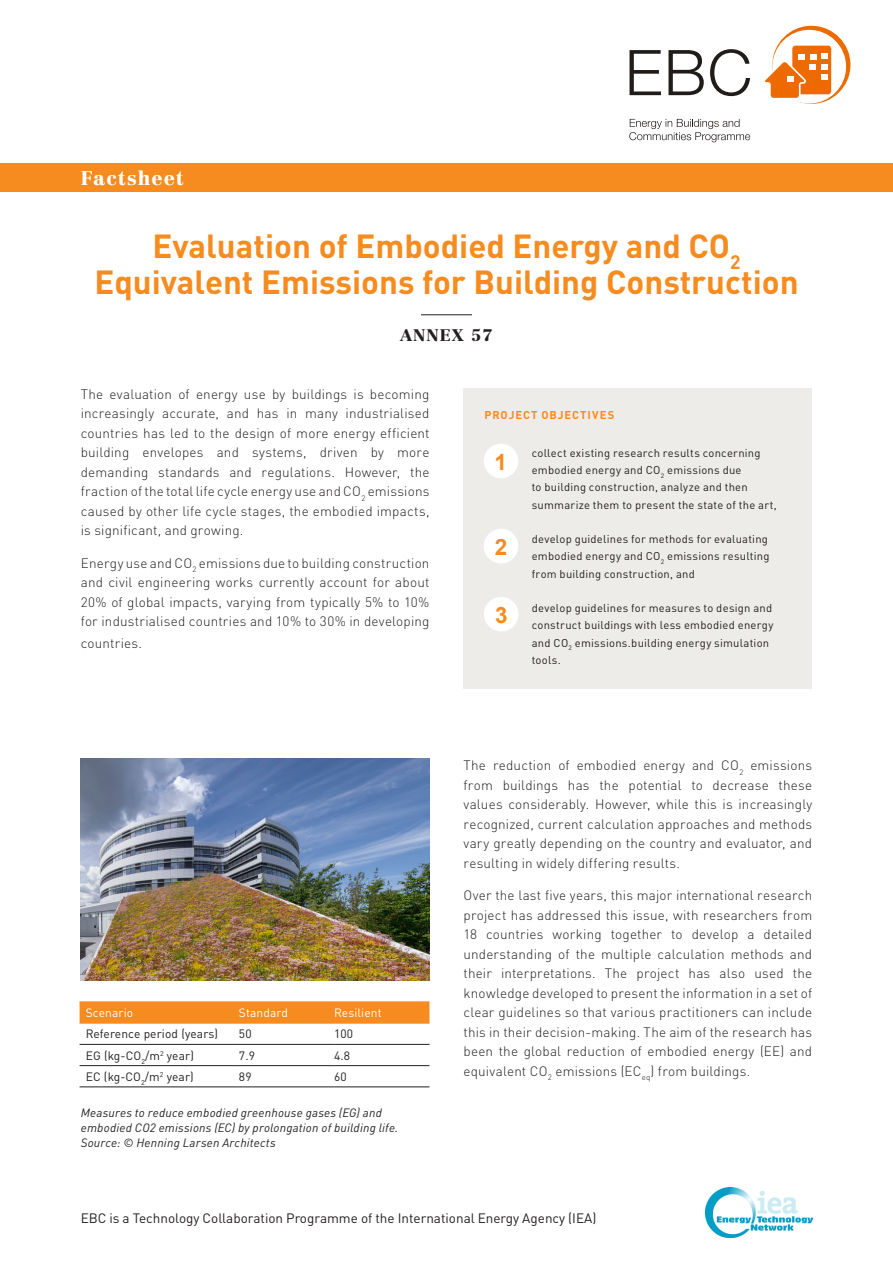
<style>
.page{position:relative;width:893px;height:1263px;background:#fff}
.page>*{position:absolute;margin:0;border:0;box-sizing:border-box;transform-origin:0 0}
.EBC_Title{font:700 33px/36px "DIN Pro";color:#f68b1f;text-align:center}
.Subtitle_small_2{font:700 22.5px "Arial";color:#f68b1f}
.t1{font:900 19.5px "Centennial LT Std";letter-spacing:.05em;color:#fff}
.EBC_Annex_No{font:900 16.5px "Centennial LT Std";letter-spacing:.06em;color:#231f20}
.EBC_Body{font:300 13.5px/19.5px "DIN Pro";letter-spacing:.015em;color:#231f20;text-align:justify}
.t2{font:13.5px "DIN Pro";color:#231f20}
.EBC_Caption{font:italic 12px/15px "DIN Pro";letter-spacing:.015em;color:#231f20}
.Tabelle_GS{font:12px "DIN Pro";letter-spacing:.01em;color:#231f20}
.Tabelle_GS-2{font:12px "DIN Pro";letter-spacing:.01em;color:#fff}
.Bodytext_small_Tab{font:11.25px/17.2px "DIN Pro";letter-spacing:.02em;color:#231f20}
.Subtitle_small_1{font:700 11.25px "DIN Pro";letter-spacing:.085em;color:#f68b1f}
</style>
<div class="page">
<svg style="left:629px;top:50px;width:32px;height:45px"></svg>
<svg style="left:668px;top:50px;width:36px;height:45px"></svg>
<svg style="left:710px;top:49px;width:40px;height:47px"></svg>
<svg style="left:772px;top:26px;width:78px;height:78px"></svg>
<div style="left:772px;top:30px;width:74px;height:74px;background:#fff;border-radius:50%"></div>
<div style="left:792px;top:46px;width:39px;height:48px;background:#ed6a00;border-radius:3px"></div>
<svg style="left:765px;top:54px;width:63px;height:45px"></svg>
<svg style="left:629px;top:119px;width:121px;height:23px"></svg>
<img style="left:705px;top:1188px;width:107px;height:50px">
<div style="left:0;top:164px;width:893px;height:28px;background:#f68b1f"></div>
<hr style="left:421px;top:314px;width:51px;height:1px;background:#231f20">
<div style="left:463px;top:389px;width:349px;height:300px;background:#eeece9"></div>
<div style="left:483px;top:443px;width:36px;height:36px;background:#fff;border-radius:50%"></div>
<div style="left:482px;top:442px;width:38px;height:38px;border:2px solid #eeece9;border-radius:50%"></div>
<div style="left:483px;top:528px;width:36px;height:36px;background:#fff;border-radius:50%"></div>
<div style="left:482px;top:527px;width:38px;height:38px;border:2px solid #eeece9;border-radius:50%"></div>
<div style="left:483px;top:596px;width:36px;height:36px;background:#fff;border-radius:50%"></div>
<div style="left:482px;top:595px;width:38px;height:38px;border:2px solid #eeece9;border-radius:50%"></div>
<div style="left:80px;top:1003px;width:349px;height:20px;background:#f68b1f"></div>
<hr style="left:80px;top:1044px;width:159px;height:1px;background:#231f20">
<hr style="left:239px;top:1044px;width:95px;height:1px;background:#231f20">
<hr style="left:334px;top:1044px;width:95px;height:1px;background:#231f20">
<hr style="left:80px;top:1065px;width:159px;height:1px;background:#231f20">
<hr style="left:80px;top:1086px;width:159px;height:1px;background:#231f20">
<hr style="left:239px;top:1065px;width:95px;height:1px;background:#231f20">
<hr style="left:334px;top:1065px;width:95px;height:1px;background:#231f20">
<hr style="left:239px;top:1086px;width:95px;height:1px;background:#231f20">
<hr style="left:334px;top:1086px;width:95px;height:1px;background:#231f20">
<hr style="left:80px;top:1002px;width:159px;height:1px;background:#f68b1f">
<hr style="left:239px;top:1002px;width:95px;height:1px;background:#f68b1f">
<hr style="left:334px;top:1002px;width:95px;height:1px;background:#f68b1f">
<hr style="left:80px;top:1023px;width:159px;height:1px;background:#f68b1f">
<hr style="left:239px;top:1023px;width:95px;height:1px;background:#f68b1f">
<hr style="left:334px;top:1023px;width:95px;height:1px;background:#f68b1f">
<img style="left:81px;top:759px;width:349px;height:222px">
<h3 class="t1" style="left:81px;top:166px;width:105px">Factsheet</h3>
<p class="EBC_Title" style="left:94px;top:224px;width:706px">Evaluation of Embodied Energy and CO<sub>2<br></sub>Equivalent Emissions for Building Construction</p>
<p class="EBC_Annex_No" style="left:400px;top:325px;width:94px">ANNEX 57</p>
<p class="EBC_Body" style="left:81px;top:383px;width:350px">The evaluation of energy use by buildings is becoming increasingly accurate, and has in many industrialised countries has led to the design of more energy efficient building envelopes and systems, driven by more demanding standards and regulations. However, the fraction of the total life cycle energy use and CO<sub>2</sub> emissions caused by other life cycle stages, the embodied impacts, is significant, and growing.</p>
<p class="EBC_Body" style="left:81px;top:552px;width:350px">Energy use and CO<sub>2</sub> emissions due to building construction and civil engineering works currently account for about 20% of global impacts, varying from typically 5% to 10% for industrialised countries and 10% to 30% in developing</p>
<p class="EBC_Body" style="left:81px;top:632px;width:63px">countries.</p>
<p class="Subtitle_small_1" style="left:484px;top:406px;width:131px">PROJECT OBJECTIVES</p>
<p class="Subtitle_small_2" style="left:494px;top:447px;width:14px">1</p>
<p class="Bodytext_small_Tab" style="left:532px;top:443px;width:247px">collect existing research results concerning embodied energy and CO<sub>2</sub> emissions due<br>to building construction, analyze and then summarize them to present the state of the art,</p>
<p class="Bodytext_small_Tab" style="left:532px;top:529px;width:239px">develop guidelines for methods for evaluating embodied energy and CO<sub>2</sub> emissions resulting from building construction, and</p>
<p class="Bodytext_small_Tab" style="left:532px;top:598px;width:243px">develop guidelines for measures to design and construct buildings with less embodied energy and CO<sub>2</sub> emissions.building energy simulation tools.</p>
<p class="Subtitle_small_2" style="left:495px;top:532px;width:14px">2</p>
<p class="Subtitle_small_2" style="left:495px;top:600px;width:14px">3</p>
<p class="Tabelle_GS-2" style="left:86px;top:1003px;width:49px">Scenario</p>
<p class="Tabelle_GS-2" style="left:239px;top:1003px;width:50px">Standard</p>
<p class="Tabelle_GS-2" style="left:334px;top:1003px;width:49px">Resilient</p>
<p class="Tabelle_GS" style="left:86px;top:1024px;width:134px">Reference period (years)</p>
<p class="Tabelle_GS" style="left:239px;top:1024px;width:14px">50</p>
<p class="Tabelle_GS" style="left:334px;top:1024px;width:21px">100</p>
<p class="Tabelle_GS" style="left:86px;top:1046px;width:110px">EG (kg-CO<sub>2</sub>/m<sup>2</sup> year)</p>
<p class="Tabelle_GS" style="left:239px;top:1046px;width:18px">7.9</p>
<p class="Tabelle_GS" style="left:334px;top:1046px;width:18px">4.8</p>
<p class="Tabelle_GS" style="left:86px;top:1067px;width:110px">EC (kg-CO<sub>2</sub>/m<sup>2</sup> year)</p>
<p class="Tabelle_GS" style="left:239px;top:1067px;width:14px">89</p>
<p class="Tabelle_GS" style="left:334px;top:1067px;width:14px">60</p>
<p class="EBC_Caption" style="left:81px;top:1104px;width:319px">Measures to reduce embodied greenhouse gases (EG) and embodied CO2 emissions (EC) by prolongation of building life.<br>Source: © Henning Larsen Architects</p>
<p class="EBC_Body" style="left:463px;top:755px;width:350px">The reduction of embodied energy and CO<sub>2</sub> emissions from buildings has the potential to decrease these values considerably. However, while this is increasingly recognized, current calculation approaches and methods vary greatly depending on the country and evaluator, and resulting in widely differing results.</p>
<p class="EBC_Body" style="left:463px;top:884px;width:350px">Over the last five years, this major international research project has addressed this issue, with researchers from 18 countries working together to develop a detailed understanding of the multiple calculation methods and their interpretations. The project has also used the knowledge developed to present the information in a set of clear guidelines so that various practitioners can include this in their decision-making. The aim of the research has been the global reduction of embodied energy (EE) and equivalent CO<sub>2</sub> emissions (EC<sub>eq</sub>) from buildings.</p>
<p class="t2" style="left:81px;top:1207px;width:517px">EBC is a Technology Collaboration Programme of the International Energy Agency (IEA)</p>
</div>
